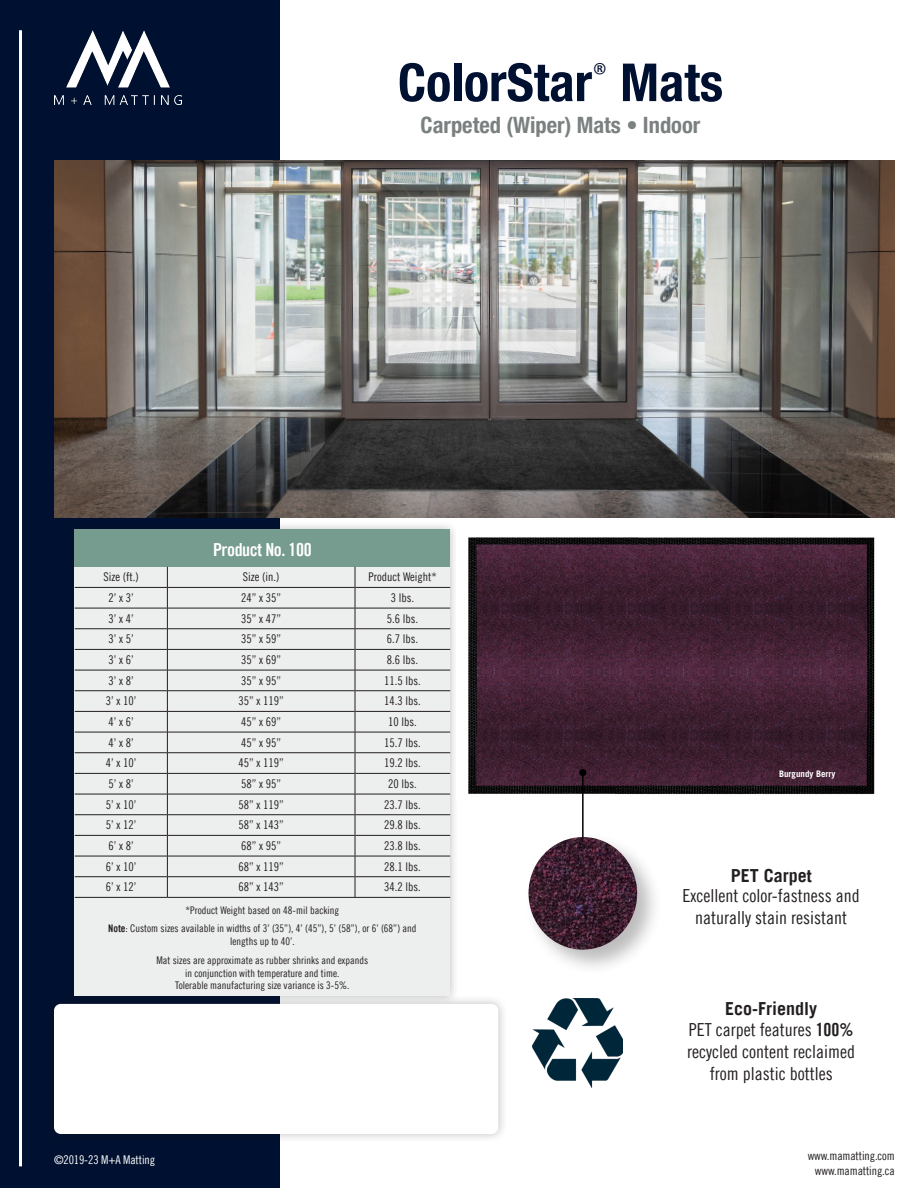
<style>
.page{position:relative;width:918px;height:1188px;background:#fff}
.page>*{position:absolute;margin:0;border:0;box-sizing:border-box;transform-origin:0 0}
.t1{font:700 condensed 52.5px "Helvetica Neue LT Pro";color:#001030}
.t2{font:700 condensed 22.5px "Helvetica Neue LT Pro";color:#7b8080}
.t3{font:18px/21.6px "Trade Gothic LT Pro Cn 18";color:#231f20;text-align:center}
.t4{font:700 18px "Trade Gothic LT Pro";color:#231f20}
.t5{font:18px "Trade Gothic LT Pro Bd Cn 20";letter-spacing:-.025em;color:#fff}
.Bullet_Point_Body{font:12px "Trade Gothic LT Pro Cn 18";color:#231f20}
.Bullet_Point_Body-2{font:12px "Trade Gothic LT Pro Cn 18";letter-spacing:-.01em;color:#fff}
.t6{font:10.5px/12.6px "Trade Gothic LT Pro Cn 18";color:#231f20;text-align:center}
.t7{font:700 9px "Trade Gothic LT Pro";color:#fff}
.s1{font-family:"Trade Gothic LT Pro Bd Cn 20"}
</style>
<div class="page">
<div style="left:0;top:0;width:280px;height:1188px;background:#001030"></div>
<div style="left:44px;top:994px;width:464px;height:150px;background:#231f20;opacity:.3"></div>
<div style="left:54px;top:1004px;width:444px;height:130px;background:#fff;border-radius:7px"></div>
<img style="left:54px;top:30px;width:128px;height:74px">
<div style="left:65px;top:520px;width:394px;height:485px;background:#231f20;opacity:.3"></div>
<div style="left:75px;top:530px;width:375px;height:466px;background:#edeeee"></div>
<div style="left:75px;top:530px;width:375px;height:37px;background:#759c8f"></div>
<img style="left:54px;top:161px;width:841px;height:356px">
<hr style="left:19px;top:30px;width:3px;height:1136px;background:#fff">
<hr style="left:75px;top:608px;width:92px;height:1px;background:#231f20">
<hr style="left:167px;top:608px;width:188px;height:1px;background:#231f20">
<hr style="left:355px;top:608px;width:95px;height:1px;background:#231f20">
<hr style="left:75px;top:628px;width:92px;height:1px;background:#231f20">
<hr style="left:167px;top:628px;width:188px;height:1px;background:#231f20">
<hr style="left:355px;top:628px;width:95px;height:1px;background:#231f20">
<hr style="left:75px;top:649px;width:92px;height:1px;background:#231f20">
<hr style="left:167px;top:649px;width:188px;height:1px;background:#231f20">
<hr style="left:355px;top:649px;width:95px;height:1px;background:#231f20">
<hr style="left:75px;top:670px;width:92px;height:1px;background:#231f20">
<hr style="left:167px;top:670px;width:188px;height:1px;background:#231f20">
<hr style="left:355px;top:670px;width:95px;height:1px;background:#231f20">
<hr style="left:75px;top:690px;width:92px;height:1px;background:#231f20">
<hr style="left:167px;top:690px;width:188px;height:1px;background:#231f20">
<hr style="left:355px;top:690px;width:95px;height:1px;background:#231f20">
<hr style="left:75px;top:711px;width:92px;height:1px;background:#231f20">
<hr style="left:167px;top:711px;width:188px;height:1px;background:#231f20">
<hr style="left:355px;top:711px;width:95px;height:1px;background:#231f20">
<hr style="left:75px;top:732px;width:92px;height:1px;background:#231f20">
<hr style="left:167px;top:732px;width:188px;height:1px;background:#231f20">
<hr style="left:355px;top:732px;width:95px;height:1px;background:#231f20">
<hr style="left:75px;top:752px;width:92px;height:1px;background:#231f20">
<hr style="left:167px;top:752px;width:188px;height:1px;background:#231f20">
<hr style="left:355px;top:752px;width:95px;height:1px;background:#231f20">
<hr style="left:75px;top:773px;width:92px;height:1px;background:#231f20">
<hr style="left:167px;top:773px;width:188px;height:1px;background:#231f20">
<hr style="left:355px;top:773px;width:95px;height:1px;background:#231f20">
<hr style="left:75px;top:794px;width:92px;height:1px;background:#231f20">
<hr style="left:167px;top:794px;width:188px;height:1px;background:#231f20">
<hr style="left:355px;top:794px;width:95px;height:1px;background:#231f20">
<hr style="left:75px;top:814px;width:92px;height:1px;background:#231f20">
<hr style="left:167px;top:814px;width:188px;height:1px;background:#231f20">
<hr style="left:355px;top:814px;width:95px;height:1px;background:#231f20">
<hr style="left:75px;top:835px;width:92px;height:1px;background:#231f20">
<hr style="left:167px;top:835px;width:188px;height:1px;background:#231f20">
<hr style="left:355px;top:835px;width:95px;height:1px;background:#231f20">
<hr style="left:75px;top:856px;width:92px;height:1px;background:#231f20">
<hr style="left:167px;top:856px;width:188px;height:1px;background:#231f20">
<hr style="left:355px;top:856px;width:95px;height:1px;background:#231f20">
<hr style="left:75px;top:876px;width:92px;height:1px;background:#231f20">
<hr style="left:167px;top:876px;width:188px;height:1px;background:#231f20">
<hr style="left:355px;top:876px;width:95px;height:1px;background:#231f20">
<hr style="left:75px;top:897px;width:92px;height:1px;background:#231f20">
<hr style="left:167px;top:897px;width:188px;height:1px;background:#231f20">
<hr style="left:355px;top:897px;width:95px;height:1px;background:#231f20">
<svg style="left:167px;top:567px;width:1px;height:330px"></svg>
<hr style="left:75px;top:587px;width:92px;height:1px;background:#231f20">
<hr style="left:167px;top:587px;width:188px;height:1px;background:#231f20">
<hr style="left:355px;top:587px;width:95px;height:1px;background:#231f20">
<svg style="left:355px;top:567px;width:1px;height:330px"></svg>
<img style="left:456px;top:530px;width:419px;height:271px">
<hr style="left:582px;top:771px;width:2px;height:98px;background:#000">
<div style="left:579px;top:769px;width:7px;height:7px;background:#000;border-radius:50%"></div>
<div style="left:524px;top:833px;width:139px;height:142px;background:#231f20;opacity:.3"></div>
<img style="left:529px;top:837px;width:108px;height:113px">
<img style="left:533px;top:999px;width:90px;height:89px">
<p class="t1" style="left:398px;top:51px;width:327px">ColorStar<sup>®</sup> Mats</p>
<p class="t2" style="left:421px;top:112px;width:281px">Carpeted (Wiper) Mats • Indoor</p>
<p class="t5" style="left:213px;top:538px;width:100px">Product No. 100</p>
<p class="Bullet_Point_Body" style="left:103px;top:570px;width:37px">Size (ft.)</p>
<p class="Bullet_Point_Body" style="left:243px;top:570px;width:38px">Size (in.)</p>
<p class="Bullet_Point_Body" style="left:368px;top:570px;width:70px">Product Weight*</p>
<p class="Bullet_Point_Body" style="left:108px;top:591px;width:27px">2’ x 3’</p>
<p class="Bullet_Point_Body" style="left:241px;top:591px;width:41px">24” x 35”</p>
<p class="Bullet_Point_Body" style="left:391px;top:591px;width:25px">3 lbs.</p>
<p class="Bullet_Point_Body" style="left:108px;top:611px;width:27px">3’ x 4’</p>
<p class="Bullet_Point_Body" style="left:241px;top:611px;width:41px">35” x 47”</p>
<p class="Bullet_Point_Body" style="left:387px;top:611px;width:33px">5.6 lbs.</p>
<p class="Bullet_Point_Body" style="left:108px;top:632px;width:27px">3’ x 5’</p>
<p class="Bullet_Point_Body" style="left:241px;top:632px;width:41px">35” x 59”</p>
<p class="Bullet_Point_Body" style="left:387px;top:632px;width:33px">6.7 lbs.</p>
<p class="Bullet_Point_Body" style="left:108px;top:653px;width:27px">3’ x 6’</p>
<p class="Bullet_Point_Body" style="left:241px;top:653px;width:41px">35” x 69”</p>
<p class="Bullet_Point_Body" style="left:387px;top:653px;width:33px">8.6 lbs.</p>
<p class="Bullet_Point_Body" style="left:108px;top:673px;width:27px">3’ x 8’</p>
<p class="Bullet_Point_Body" style="left:241px;top:673px;width:41px">35” x 95”</p>
<p class="Bullet_Point_Body" style="left:384px;top:673px;width:38px">11.5 lbs.</p>
<p class="Bullet_Point_Body" style="left:106px;top:694px;width:32px">3’ x 10’</p>
<p class="Bullet_Point_Body" style="left:239px;top:694px;width:47px">35” x 119”</p>
<p class="Bullet_Point_Body" style="left:384px;top:694px;width:38px">14.3 lbs.</p>
<p class="Bullet_Point_Body" style="left:108px;top:715px;width:27px">4’ x 6’</p>
<p class="Bullet_Point_Body" style="left:241px;top:715px;width:41px">45” x 69”</p>
<p class="Bullet_Point_Body" style="left:388px;top:715px;width:30px">10 lbs.</p>
<p class="Bullet_Point_Body" style="left:108px;top:735px;width:27px">4’ x 8’</p>
<p class="Bullet_Point_Body" style="left:241px;top:735px;width:41px">45” x 95”</p>
<p class="Bullet_Point_Body" style="left:384px;top:735px;width:38px">15.7 lbs.</p>
<p class="Bullet_Point_Body" style="left:106px;top:756px;width:32px">4’ x 10’</p>
<p class="Bullet_Point_Body" style="left:239px;top:756px;width:47px">45” x 119”</p>
<p class="Bullet_Point_Body" style="left:384px;top:756px;width:38px">19.2 lbs.</p>
<p class="Bullet_Point_Body" style="left:108px;top:777px;width:27px">5’ x 8’</p>
<p class="Bullet_Point_Body" style="left:241px;top:777px;width:41px">58” x 95”</p>
<p class="Bullet_Point_Body" style="left:388px;top:777px;width:30px">20 lbs.</p>
<p class="Bullet_Point_Body" style="left:106px;top:797px;width:32px">5’ x 10’</p>
<p class="Bullet_Point_Body" style="left:239px;top:797px;width:47px">58” x 119”</p>
<p class="Bullet_Point_Body" style="left:384px;top:797px;width:38px">23.7 lbs.</p>
<p class="Bullet_Point_Body" style="left:106px;top:818px;width:32px">5’ x 12’</p>
<p class="Bullet_Point_Body" style="left:239px;top:818px;width:47px">58” x 143”</p>
<p class="Bullet_Point_Body" style="left:384px;top:818px;width:38px">29.8 lbs.</p>
<p class="Bullet_Point_Body" style="left:108px;top:839px;width:27px">6’ x 8’</p>
<p class="Bullet_Point_Body" style="left:241px;top:839px;width:41px">68” x 95”</p>
<p class="Bullet_Point_Body" style="left:384px;top:839px;width:38px">23.8 lbs.</p>
<p class="Bullet_Point_Body" style="left:106px;top:859px;width:32px">6’ x 10’</p>
<p class="Bullet_Point_Body" style="left:239px;top:859px;width:47px">68” x 119”</p>
<p class="Bullet_Point_Body" style="left:384px;top:859px;width:38px">28.1 lbs.</p>
<p class="Bullet_Point_Body" style="left:106px;top:880px;width:32px">6’ x 12’</p>
<p class="Bullet_Point_Body" style="left:239px;top:880px;width:47px">68” x 143”</p>
<p class="Bullet_Point_Body" style="left:384px;top:880px;width:38px">34.2 lbs.</p>
<p class="t6" style="left:108px;top:922px;width:310px"><span class="s1">Note</span>: Custom sizes available in widths of 3’ (35”), 4’ (45”), 5’ (58”), or 6’ (68”) and lengths up to 40’.</p>
<p class="t6" style="left:157px;top:954px;width:213px">Mat sizes are approximate as rubber shrinks and expands</p>
<p class="t6" style="left:185px;top:967px;width:156px">in conjunction with temperature and time.</p>
<p class="t6" style="left:175px;top:979px;width:176px">Tolerable manufacturing size variance is 3-5%.</p>
<p class="t6" style="left:186px;top:904px;width:155px">*Product Weight based on 48-mil backing</p>
<p class="Bullet_Point_Body-2" style="left:54px;top:1153px;width:103px">©2019-23 M+A Matting</p>
<p class="t7" style="left:779px;top:768px;width:58px">Burgundy Berry</p>
<p class="t4" style="left:731px;top:864px;width:83px">PET Carpet</p>
<p class="t3" style="left:683px;top:885px;width:179px">Excellent color-fastness and naturally stain resistant</p>
<p class="t4" style="left:725px;top:997px;width:93px">Eco-Friendly</p>
<p class="t3" style="left:687px;top:1019px;width:169px">PET carpet features <span class="s1">100% </span>recycled content reclaimed from plastic bottles</p>
<p class="Bullet_Point_Body" style="left:808px;top:1149px;width:88px">www.mamatting.com</p>
<p class="Bullet_Point_Body" style="left:815px;top:1164px;width:81px">www.mamatting.ca</p>
</div>
